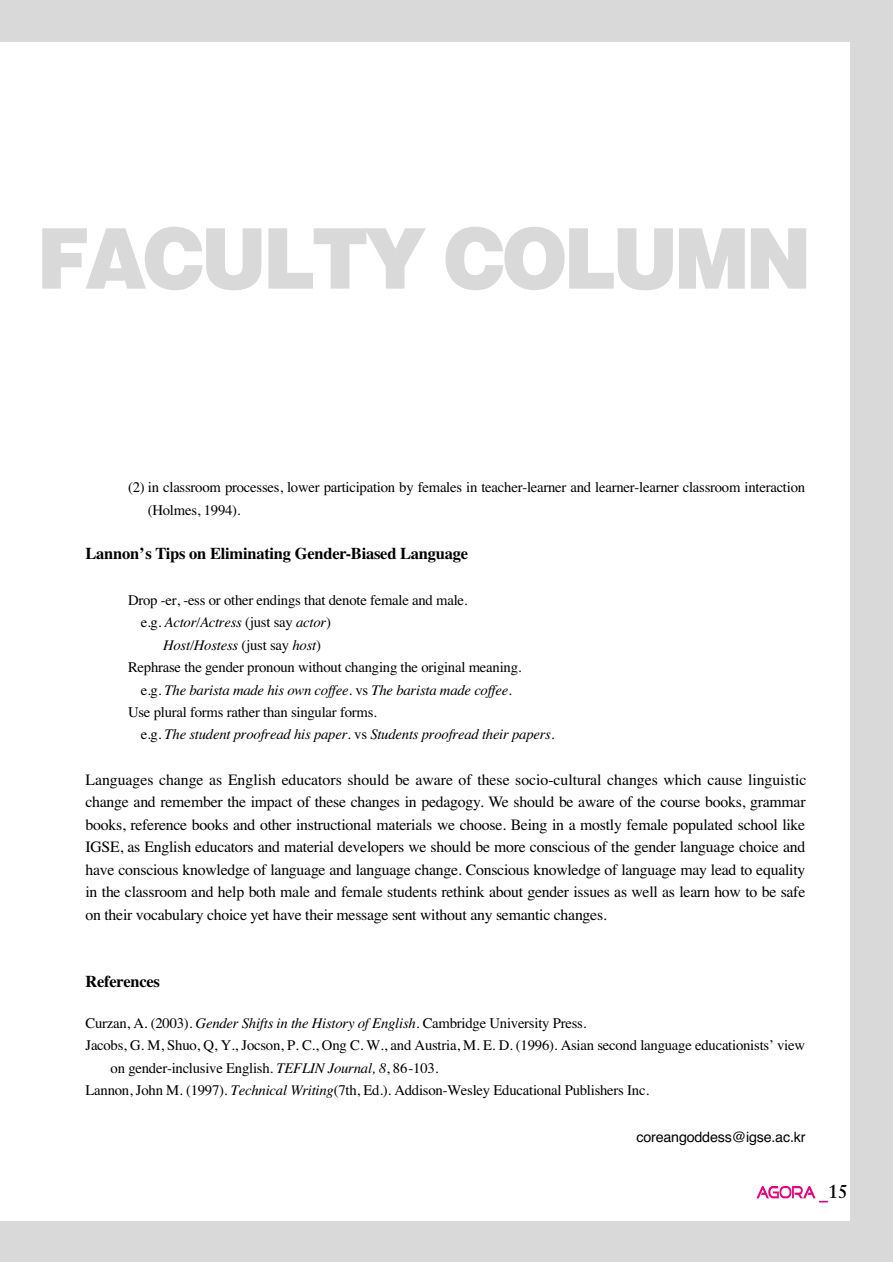
<style>
.page{position:relative;width:893px;height:1262px;background:#fff}
.page>*{position:absolute;margin:0;border:0;box-sizing:border-box;transform-origin:0 0}
.t1{font:900 85.05px "Helvetica";letter-spacing:-.065em;color:#d9d9d9;scale:.95 1}
.t2{font:18.9px "Classical Garamond BT";color:#000;scale:.95 1}
.t3{font:700 16.5px "Times";letter-spacing:-.015em;color:#000}
.t4{font:15.75px/22.5px "Times";letter-spacing:-.015em;color:#000;text-align:justify}
.t5{font:14.7px/22.5px "Times";letter-spacing:-.015em;color:#000}
.t6{font:italic 14.7px "Times";letter-spacing:-.015em;color:#000}
.t7{font:14.25px "Helvetica";letter-spacing:-.01em;color:#000}
.s1{font-style:normal}
.s2{font-style:italic}
.s3{font-style:italic;color:#e3007b}
</style>
<div class="page">
<div style="left:0;top:0;width:892px;height:1261px;background:#d9d9d9"></div>
<div style="left:0;top:43px;width:849px;height:1177px;background:#fff"></div>
<svg style="left:756px;top:1186px;width:59px;height:12px"></svg>
<h1 class="t1" style="left:36px;top:227px;width:818px">FACULTY COLUMN</h1>
<p class="t5" style="left:148px;top:477px;width:659px;text-indent:-20px">(2) in classroom processes, lower participation by females in teacher-learner and learner-learner classroom interaction (Holmes, 1994).</p>
<p class="t3" style="left:85px;top:548px;width:384px">Lannon’s Tips on Eliminating Gender-Biased Language</p>
<p class="t5" style="left:128px;top:590px;width:341px">Drop -er, -ess or other endings that denote female and male.</p>
<p class="t6" style="left:141px;top:617px;width:192px"><span class="s1">e.g.</span> Actor/Actress <span class="s1">(just say</span> actor<span class="s1">)</span></p>
<p class="t6" style="left:163px;top:639px;width:159px">Host/Hostess <span class="s1">(just say</span> host<span class="s1">)</span></p>
<p class="t5" style="left:128px;top:657px;width:395px">Rephrase the gender pronoun without changing the original meaning.</p>
<p class="t6" style="left:141px;top:684px;width:372px"><span class="s1">e.g.</span> The barista made his own coffee. <span class="s1">vs</span> The barista made coffee.</p>
<p class="t5" style="left:128px;top:702px;width:250px">Use plural forms rather than singular forms.</p>
<p class="t6" style="left:141px;top:729px;width:415px"><span class="s1">e.g.</span> The student proofread his paper. <span class="s1">vs</span> Students proofread their papers.</p>
<p class="t4" style="left:85px;top:769px;width:722px">Languages change as English educators should be aware of these socio-cultural changes which cause linguistic change and remember the impact of these changes in pedagogy. We should be aware of the course books, grammar books, reference books and other instructional materials we choose. Being in a mostly female populated school like IGSE, as English educators and material developers we should be more conscious of the gender language choice and have conscious knowledge of language and language change. Conscious knowledge of language may lead to equality in the classroom and help both male and female students rethink about gender issues as well as learn how to be safe on their vocabulary choice yet have their message sent without any semantic changes.</p>
<p class="t3" style="left:85px;top:975px;width:76px">References</p>
<p class="t5" style="left:85px;top:1013px;width:502px">Curzan, A. (2003). <span class="s2">Gender Shifts in the History of English</span>. Cambridge University Press.</p>
<p class="t5" style="left:85px;top:1035px;width:721px">Jacobs, G. M, Shuo, Q, Y., Jocson, P. C., Ong C. W., and Austria, M. E. D. (1996). Asian second language educationists’ view</p>
<p class="t5" style="left:111px;top:1058px;width:329px">on gender-inclusive English. <span class="s2">TEFLIN Journal, 8</span>, 86-103.</p>
<p class="t5" style="left:85px;top:1080px;width:565px">Lannon, John M. (1997). <span class="s2">Technical Writing</span>(7th, Ed.). Addison-Wesley Educational Publishers Inc.</p>
<p class="t7" style="left:636px;top:1131px;width:170px">coreangoddess@igse.ac.kr</p>
<p class="t2" style="left:819px;top:1183px;width:32px"><span class="s3">_</span>15</p>
</div>
